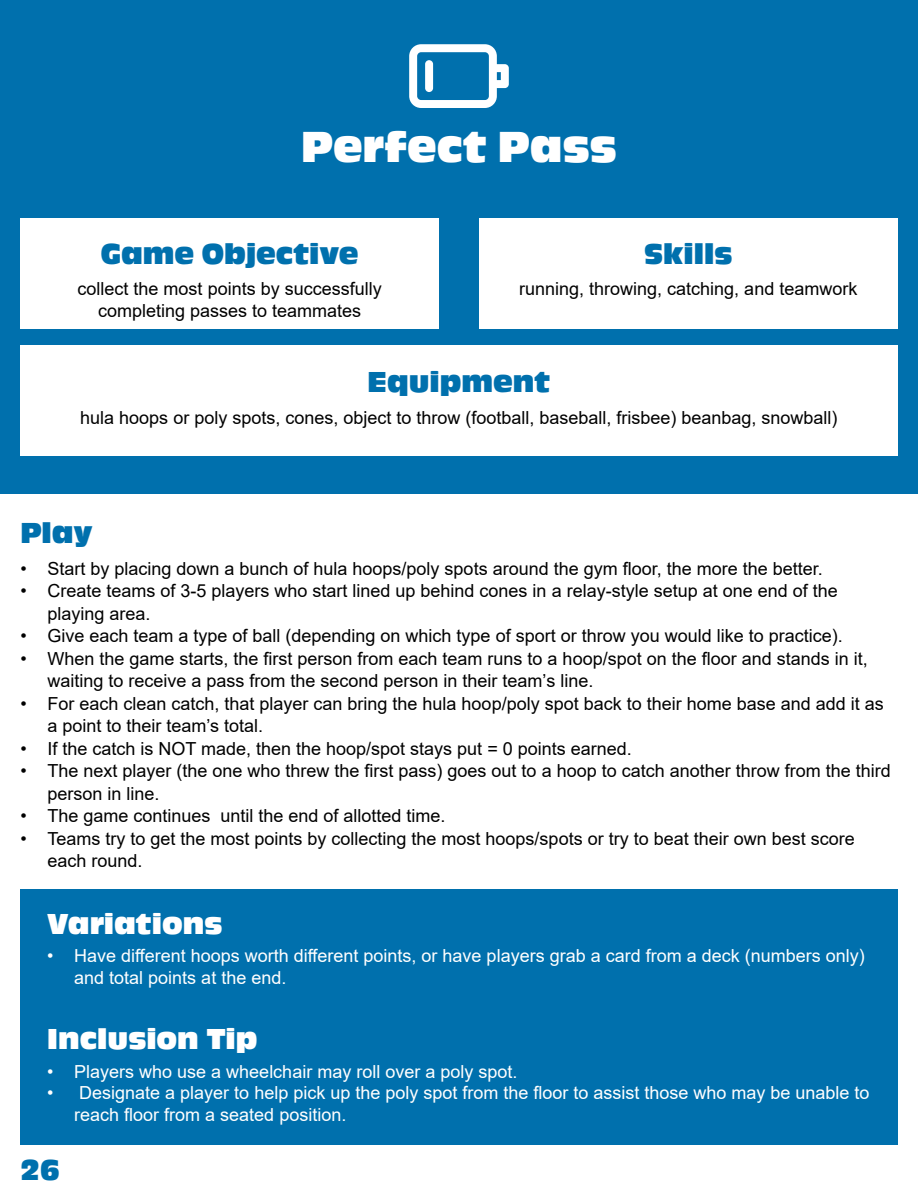
<style>
.page{position:relative;width:918px;height:1188px;background:#fff}
.page>*{position:absolute;margin:0;border:0;box-sizing:border-box;transform-origin:0 0}
.t1{font:45px "Antique Oli Com";color:#fff}
.t2{font:30px "Antique Oli Com";color:#0070ad}
.t3{font:30px "Antique Oli Com";color:#fff}
.t4{font:18px/22.5px "Arial";color:#000}
.t5{font:18px/21.6px "Arial";color:#fff}
</style>
<div class="page">
<div style="left:0;top:0;width:918px;height:494px;background:#0070ad"></div>
<div style="left:20px;top:219px;width:419px;height:110px;background:#fff"></div>
<div style="left:20px;top:346px;width:878px;height:110px;background:#fff"></div>
<div style="left:20px;top:889px;width:878px;height:256px;background:#0070ad"></div>
<div style="left:479px;top:219px;width:419px;height:110px;background:#fff"></div>
<svg style="left:409px;top:44px;width:100px;height:64px"></svg>
<p class="t1" style="left:301px;top:122px;width:317px">Perfect Pass</p>
<p class="t2" style="left:101px;top:237px;width:259px">Game Objective</p>
<p class="t2" style="left:644px;top:237px;width:90px">Skills</p>
<p class="t4" style="left:78px;top:278px;width:306px;line-height:21.6px;text-align:center">collect the most points by successfully completing passes to teammates</p>
<p class="t4" style="left:519px;top:278px;width:340px">running, throwing, catching, and teamwork</p>
<p class="t2" style="left:368px;top:365px;width:184px">Equipment</p>
<p class="t4" style="left:80px;top:406px;width:759px">hula hoops or poly spots, cones, object to throw (football, baseball, frisbee) beanbag, snowball)</p>
<p class="t2" style="left:20px;top:516px;width:74px">Play</p>
<p class="t4" style="left:20px;top:557px;width:804px">• Start by placing down a bunch of hula hoops/poly spots around the gym floor, the more the better.</p>
<p class="t4" style="left:47px;top:580px;width:792px;text-indent:-27px">• Create teams of 3-5 players who start lined up behind cones in a relay-style setup at one end of the playing area.</p>
<p class="t4" style="left:20px;top:625px;width:824px">• Give each team a type of ball (depending on which type of sport or throw you would like to practice).</p>
<p class="t4" style="left:47px;top:647px;width:822px;text-indent:-27px">• When the game starts, the first person from each team runs to a hoop/spot on the floor and stands in it, waiting to receive a pass from the second person in their team’s line.</p>
<p class="t4" style="left:47px;top:692px;width:838px;text-indent:-27px">• For each clean catch, that player can bring the hula hoop/poly spot back to their home base and add it as a point to their team’s total.</p>
<p class="t4" style="left:20px;top:737px;width:613px">• If the catch is NOT made, then the hoop/spot stays put = 0 points earned.</p>
<p class="t4" style="left:47px;top:760px;width:845px;text-indent:-27px">• The next player (the one who threw the first pass) goes out to a hoop to catch another throw from the third person in line.</p>
<p class="t4" style="left:20px;top:805px;width:427px">• The game continues until the end of allotted time.</p>
<p class="t4" style="left:47px;top:827px;width:809px;text-indent:-27px">• Teams try to get the most points by collecting the most hoops/spots or try to beat their own best score each round.</p>
<p class="t3" style="left:47px;top:907px;width:177px">Variations</p>
<p class="t5" style="left:74px;top:945px;width:792px;text-indent:-27px">• Have different hoops worth different points, or have players grab a card from a deck (numbers only) and total points at the end.</p>
<p class="t3" style="left:47px;top:1023px;width:212px">Inclusion Tip</p>
<p class="t5" style="left:47px;top:1060px;width:472px">• Players who use a wheelchair may roll over a poly spot.</p>
<p class="t5" style="left:74px;top:1082px;width:797px;text-indent:-27px">• Designate a player to help pick up the poly spot from the floor to assist those who may be unable to reach floor from a seated position.</p>
<p class="t2" style="left:20px;top:1153px;width:41px">26</p>
</div>
